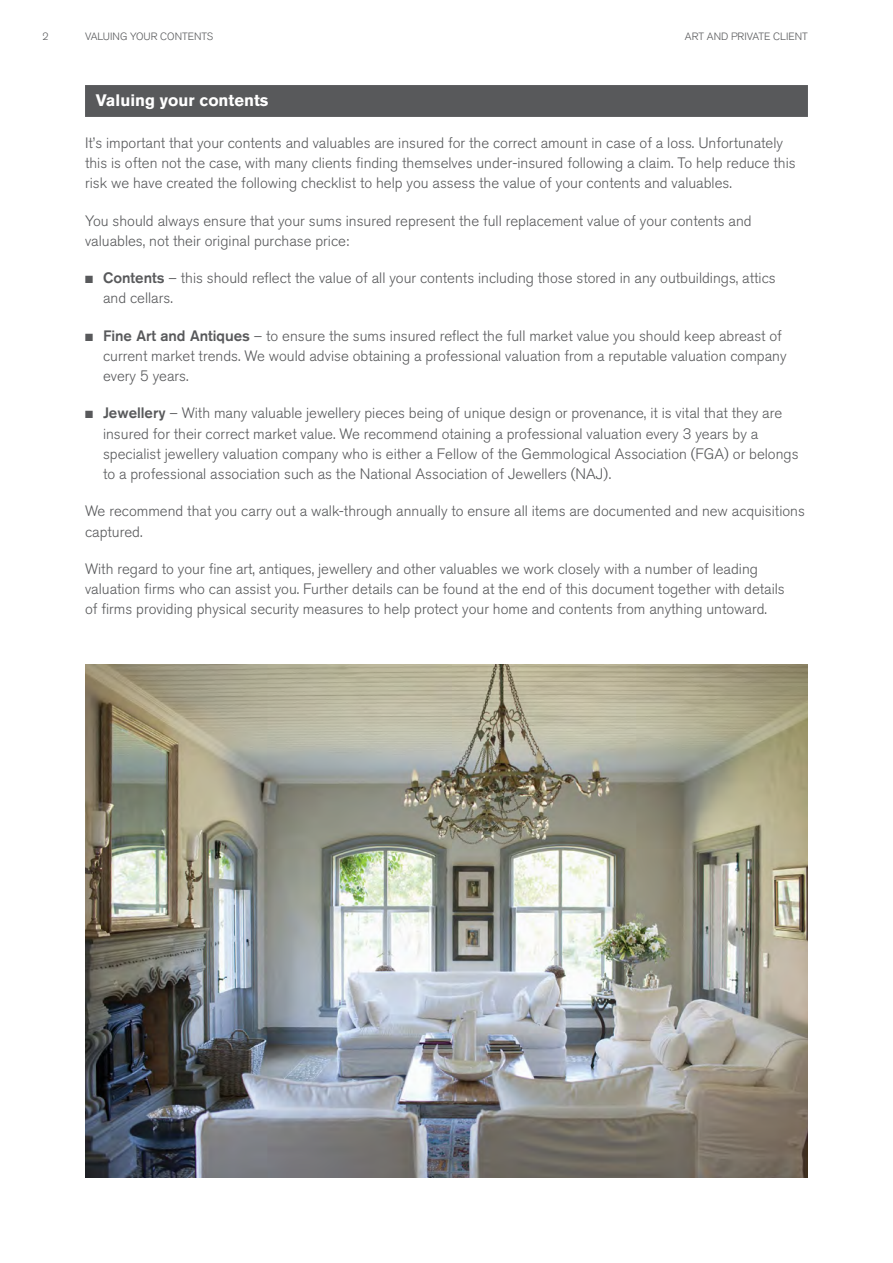
<style>
.page{position:relative;width:893px;height:1263px;background:#fff}
.page>*{position:absolute;margin:0;border:0;box-sizing:border-box;transform-origin:0 0}
.t1{font:700 16.5px "Akzidenz Grotesk BQ";color:#fff}
.t2{font:300 15px/20.2px "Akzidenz Grotesk BQ";color:#58595b}
.t3{font:300 10.5px "Akzidenz Grotesk BQ";color:#58595b}
.s1{font-weight:500}
</style>
<div class="page">
<div style="left:85px;top:85px;width:723px;height:32px;background:#58595b"></div>
<img style="left:85px;top:664px;width:723px;height:514px">
<p class="t3" style="left:43px;top:30px;width:8px">2</p>
<p class="t3" style="left:85px;top:30px;width:130px">VALUING YOUR CONTENTS</p>
<p class="t3" style="left:685px;top:30px;width:124px">ART AND PRIVATE CLIENT</p>
<p class="t1" style="left:96px;top:91px;width:174px">Valuing your contents</p>
<p class="t2" style="left:85px;top:133px;width:712px">It’s important that your contents and valuables are insured for the correct amount in case of a loss. Unfortunately this is often not the case, with many clients fnding themselves under-insured following a claim. To help reduce this risk we have created the following checklist to help you assess the value of your contents and valuables.</p>
<p class="t2" style="left:85px;top:211px;width:668px">You should always ensure that your sums insured represent the full replacement value of your contents and valuables, not their original purchase price:</p>
<p class="t2" style="left:103px;top:268px;width:674px;text-indent:-18px">■ <span class="s1">Contents</span> – this should refect the value of all your contents including those stored in any outbuildings, attics and cellars.</p>
<p class="t2" style="left:103px;top:326px;width:685px;text-indent:-18px">■ <span class="s1">Fine Art and Antiques</span> – to ensure the sums insured refect the full market value you should keep abreast of current market trends. We would advise obtaining a professional valuation from a reputable valuation company every 5 years.</p>
<p class="t2" style="left:103px;top:403px;width:697px;text-indent:-18px">■ <span class="s1">Jewellery</span> – With many valuable jewellery pieces being of unique design or provenance, it is vital that they are insured for their correct market value. We recommend otaining a professional valuation every 3 years by a specialist jewellery valuation company who is either a Fellow of the Gemmological Association (FGA) or belongs to a professional association such as the National Association of Jewellers (NAJ).</p>
<p class="t2" style="left:85px;top:501px;width:721px">We recommend that you carry out a walk-through annually to ensure all items are documented and new acquisitions captured.</p>
<p class="t2" style="left:85px;top:559px;width:701px">With regard to your fne art, antiques, jewellery and other valuables we work closely with a number of leading valuation frms who can assist you. Further details can be found at the end of this document together with details of frms providing physical security measures to help protect your home and contents from anything untoward.</p>
</div>
